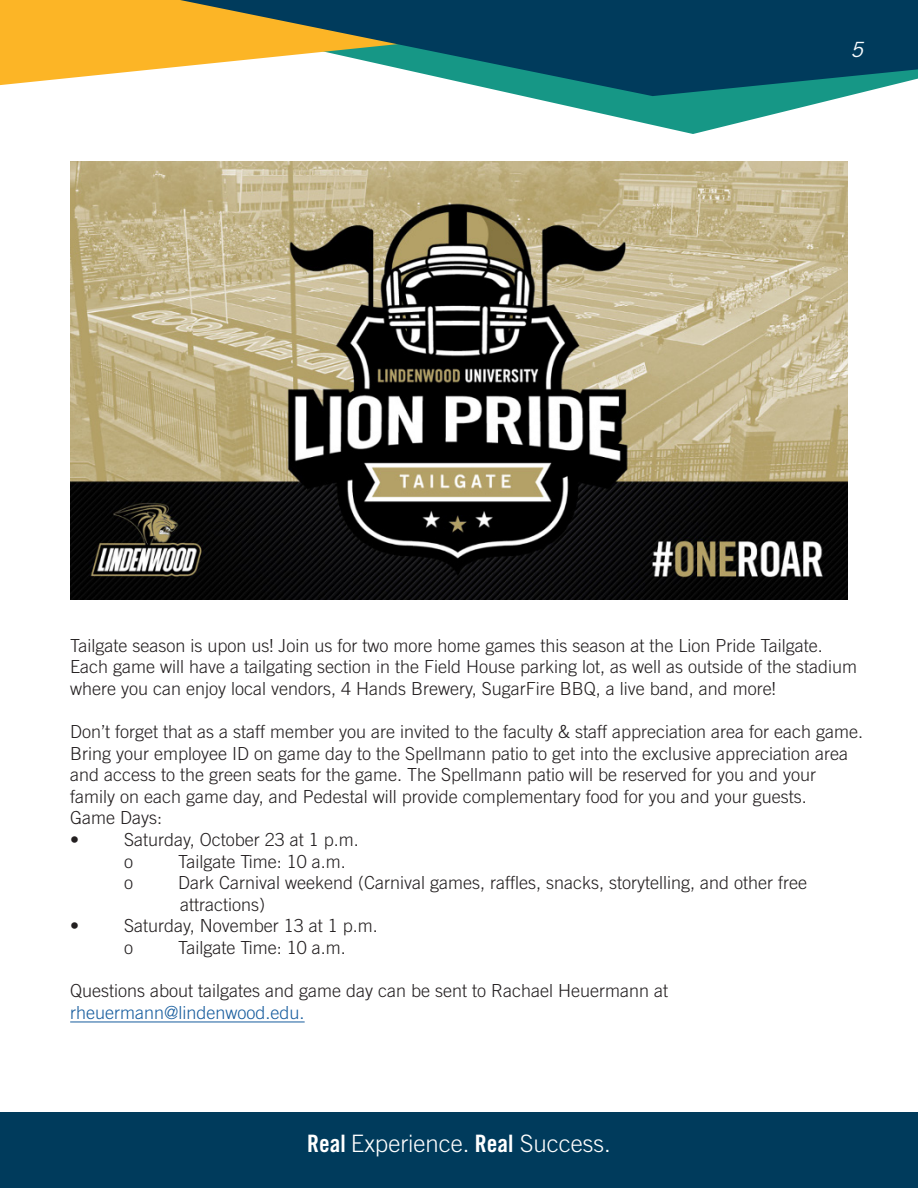
<style>
.page{position:relative;width:918px;height:1188px;background:#fff}
.page>*{position:absolute;margin:0;border:0;box-sizing:border-box;transform-origin:0 0}
.t1{font:300 24px "Trade Gothic";color:#fff}
.t2{font:italic 21px "Trade Gothic";color:#f9fcfe}
.t3{font:300 18px/21.6px "Trade Gothic";color:#231f20}
.s1{color:#175d9e}
.s2{font-family:"Trade Gothic Bold Cond Twenty";font-weight:400}
</style>
<div class="page">
<div style="left:0;top:1112px;width:918px;height:76px;background:#003b5c"></div>
<img style="left:70px;top:161px;width:778px;height:438px">
<svg style="left:523px;top:96px;width:324px;height:38px"></svg>
<svg style="left:0;top:0;width:180px;height:85px;background:#fcbc3d"></svg>
<svg style="left:180px;top:0;width:738px;height:96px;background:#416f73"></svg>
<hr style="left:70px;top:1022px;width:235px;height:1px;background:#175d9e">
<p class="t2" style="left:850px;top:37px;width:14px">5</p>
<p class="t3" style="left:70px;top:634px;width:789px">Tailgate season is upon us! Join us for two more home games this season at the Lion Pride Tailgate.<br>Each game will have a tailgating section in the Field House parking lot, as well as outside of the stadium where you can enjoy local vendors, 4 Hands Brewery, SugarFire BBQ, a live band, and more!</p>
<p class="t3" style="left:70px;top:721px;width:794px">Don’t forget that as a staff member you are invited to the faculty &amp; staff appreciation area for each game.<br>Bring your employee ID on game day to the Spellmann patio to get into the exclusive appreciation area and access to the green seats for the game. The Spellmann patio will be reserved for you and your family on each game day, and Pedestal will provide complementary food for you and your guests.<br>Game Days:</p>
<p class="t3" style="left:70px;top:829px;width:10px">•</p>
<p class="t3" style="left:124px;top:829px;width:236px">Saturday, October 23 at 1 p.m.</p>
<p class="t3" style="left:124px;top:850px;width:10px">o</p>
<p class="t3" style="left:178px;top:850px;width:169px">Tailgate Time: 10 a.m.</p>
<p class="t3" style="left:124px;top:872px;width:10px">o</p>
<p class="t3" style="left:178px;top:872px;width:631px">Dark Carnival weekend (Carnival games, raffles, snacks, storytelling, and other free</p>
<p class="t3" style="left:180px;top:893px;width:86px">attractions)</p>
<p class="t3" style="left:70px;top:915px;width:10px">•</p>
<p class="t3" style="left:124px;top:915px;width:255px">Saturday, November 13 at 1 p.m.</p>
<p class="t3" style="left:124px;top:937px;width:10px">o</p>
<p class="t3" style="left:178px;top:937px;width:169px">Tailgate Time: 10 a.m.</p>
<p class="t3" style="left:70px;top:980px;width:600px">Questions about tailgates and game day can be sent to Rachael Heuermann at <span class="s1">rheuermann@lindenwood.edu.</span></p>
<h1 class="t1" style="left:307px;top:1129px;width:305px"><span class="s2">Real</span> Experience. <span class="s2">Real</span> Success.</h1>
</div>
